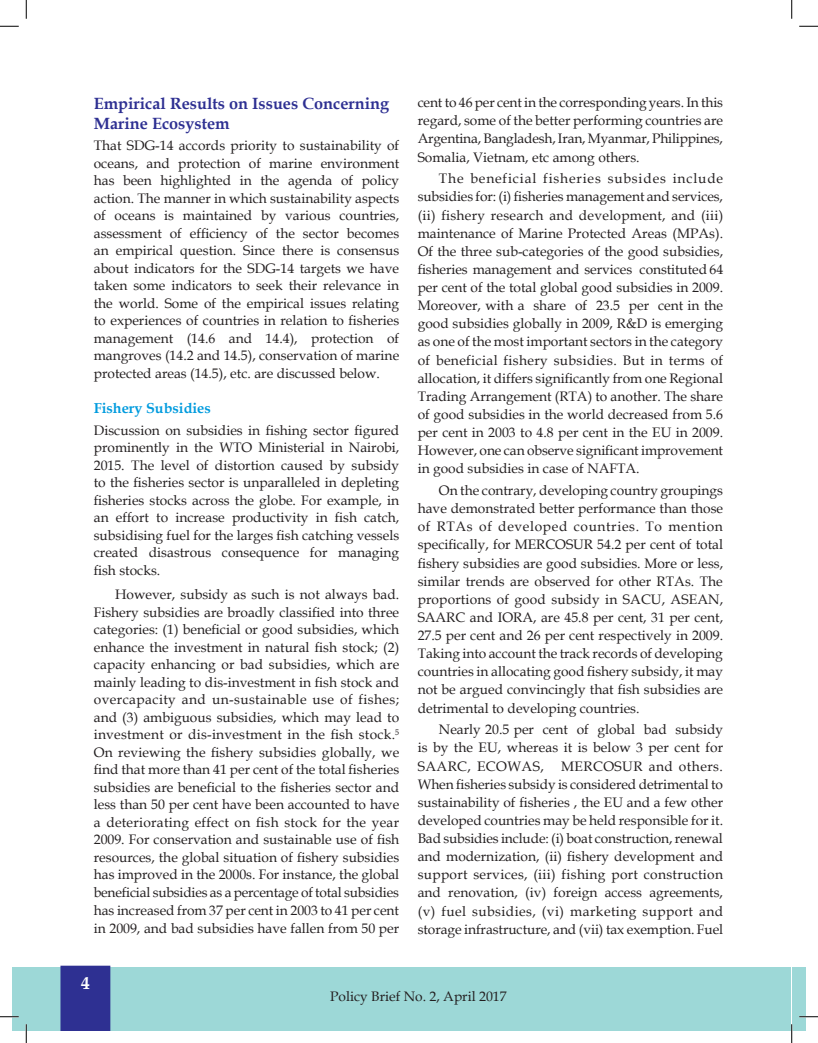
<style>
.page{position:relative;width:818px;height:1043px;background:#fff}
.page>*{position:absolute;margin:0;border:0;box-sizing:border-box;transform-origin:0 0}
.t1{font:700 17.5px "Book Antiqua";color:#fff}
.t2{font:700 16.25px/20px "Book Antiqua";color:#2e3092}
.t3{font:700 14.38px "Book Antiqua";color:#009bde}
.t4{font:13.75px/18.1px "Book Antiqua";color:#231f20;text-align:justify}
</style>
<div class="page">
<div style="left:792px;top:966px;width:13px;height:64px;background:#9dd8d7"></div>
<div style="left:12px;top:967px;width:779px;height:63px;background:#9dd8d7"></div>
<div style="left:60px;top:965px;width:50px;height:65px;background:#2e3092"></div>
<svg style="left:0;top:25px;width:19px;height:2px"></svg>
<svg style="left:799px;top:25px;width:19px;height:2px"></svg>
<svg style="left:0;top:1016px;width:19px;height:1px"></svg>
<svg style="left:799px;top:1015px;width:19px;height:2px"></svg>
<svg style="left:25px;top:0;width:2px;height:19px"></svg>
<svg style="left:25px;top:1024px;width:2px;height:18px"></svg>
<svg style="left:791px;top:0;width:1px;height:19px"></svg>
<svg style="left:790px;top:1024px;width:2px;height:18px"></svg>
<p class="t2" style="left:94px;top:93px;width:297px">Empirical Results on Issues Concerning<br>Marine Ecosystem</p>
<p class="t4" style="left:94px;top:136px;width:307px;line-height:17.5px">That SDG-14 accords priority to sustainability of oceans, and protection of marine environment has been highlighted in the agenda of policy action. The manner in which sustainability aspects of oceans is maintained by various countries, assessment of efficiency of the sector becomes an empirical question. Since there is consensus about indicators for the SDG-14 targets we have taken some indicators to seek their relevance in the world. Some of the empirical issues relating to experiences of countries in relation to fisheries management (14.6 and 14.4), protection of mangroves (14.2 and 14.5), conservation of marine protected areas (14.5), etc. are discussed below.</p>
<p class="t3" style="left:94px;top:399px;width:118px">Fishery Subsidies</p>
<p class="t4" style="left:94px;top:421px;width:307px;line-height:17.5px">Discussion on subsidies in fishing sector figured prominently in the WTO Ministerial in Nairobi, 2015. The level of distortion caused by subsidy to the fisheries sector is unparalleled in depleting fisheries stocks across the globe. For example, in an effort to increase productivity in fish catch, subsidising fuel for the larges fish catching vessels created disastrous consequence for managing fish stocks.</p>
<p class="t4" style="left:94px;top:585px;width:307px;line-height:17.6px;text-indent:21px">However, subsidy as such is not always bad.<br>Fishery subsidies are broadly classified into three categories: (1) beneficial or good subsidies, which enhance the investment in natural fish stock; (2) capacity enhancing or bad subsidies, which are mainly leading to dis-investment in fish stock and overcapacity and un-sustainable use of fishes; and (3) ambiguous subsidies, which may lead to investment or dis-investment in the fish stock.<sup>5<br></sup>On reviewing the fishery subsidies globally, we find that more than 41 per cent of the total fisheries subsidies are beneficial to the fisheries sector and less than 50 per cent have been accounted to have a deteriorating effect on fish stock for the year 2009. For conservation and sustainable use of fish resources, the global situation of fishery subsidies has improved in the 2000s. For instance, the global beneficial subsidies as a percentage of total subsidies has increased from 37 per cent in 2003 to 41 per cent in 2009, and bad subsidies have fallen from 50 per</p>
<p class="t1" style="left:81px;top:970px;width:10px">4</p>
<p class="t4" style="left:417px;top:93px;width:307px">cent to 46 per cent in the corresponding years. In this regard, some of the better performing countries are Argentina, Bangladesh, Iran, Myanmar, Philippines, Somalia, Vietnam, etc among others.</p>
<p class="t4" style="left:417px;top:169px;width:307px;text-indent:21px">The beneficial fisheries subsides include subsidies for: (i) fisheries management and services, (ii) fishery research and development, and (iii) maintenance of Marine Protected Areas (MPAs).<br>Of the three sub-categories of the good subsidies, fisheries management and services constituted 64 per cent of the total global good subsidies in 2009.<br>Moreover, with a share of 23.5 per cent in the good subsidies globally in 2009, R&amp;D is emerging as one of the most important sectors in the category of beneficial fishery subsidies. But in terms of allocation, it differs significantly from one Regional Trading Arrangement (RTA) to another. The share of good subsidies in the world decreased from 5.6 per cent in 2003 to 4.8 per cent in the EU in 2009.<br>However, one can observe significant improvement in good subsidies in case of NAFTA.</p>
<p class="t4" style="left:417px;top:481px;width:307px;text-indent:21px">On the contrary, developing country groupings have demonstrated better performance than those of RTAs of developed countries. To mention specifically, for MERCOSUR 54.2 per cent of total fishery subsidies are good subsidies. More or less, similar trends are observed for other RTAs. The proportions of good subsidy in SACU, ASEAN, SAARC and IORA, are 45.8 per cent, 31 per cent, 27.5 per cent and 26 per cent respectively in 2009.<br>Taking into account the track records of developing countries in allocating good fishery subsidy, it may not be argued convincingly that fish subsidies are detrimental to developing countries.</p>
<p class="t4" style="left:417px;top:720px;width:307px;text-indent:21px">Nearly 20.5 per cent of global bad subsidy is by the EU, whereas it is below 3 per cent for SAARC, ECOWAS,</p>
<p class="t4" style="left:417px;top:756px;width:307px;text-indent:143px">MERCOSUR and others.<br>When fisheries subsidy is considered detrimental to sustainability of fisheries , the EU and a few other developed countries may be held responsible for it.<br>Bad subsidies include: (i) boat construction, renewal and modernization, (ii) fishery development and support services, (iii) fishing port construction and renovation, (iv) foreign access agreements, (v) fuel subsidies, (vi) marketing support and storage infrastructure, and (vii) tax exemption. Fuel</p>
<p class="t4" style="left:330px;top:987px;width:178px">Policy Brief No. 2, April 2017</p>
</div>
